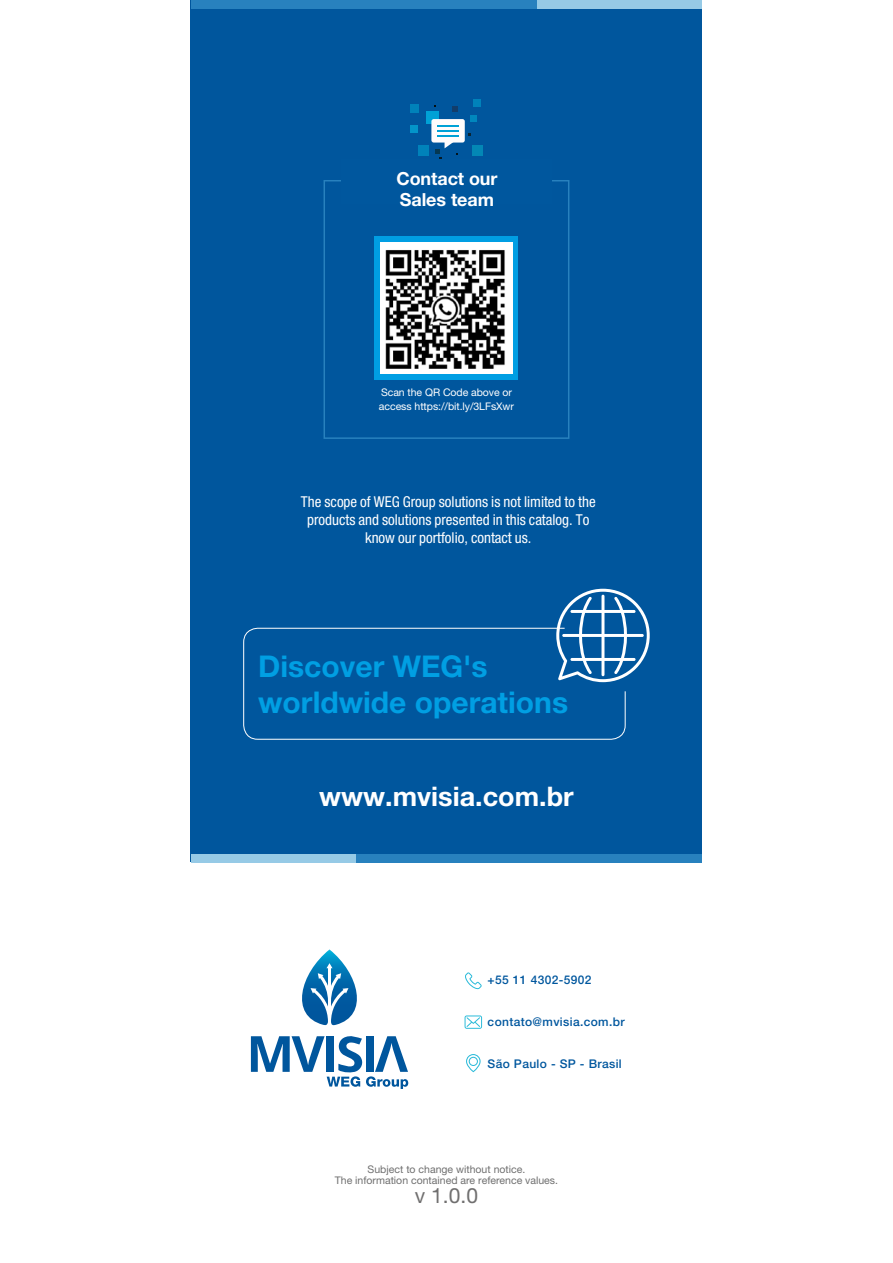
<style>
.page{position:relative;width:893px;height:1263px;background:#fff}
.page>*{position:absolute;margin:0;border:0;box-sizing:border-box;transform-origin:0 0}
.t1{font:700 30px/36px "Helvetica Neue LT Pro";color:#009fe3}
.t2{font:700 27px "Helvetica Neue LT Pro";color:#fff}
.t3{font:21px "Helvetica Neue LT Pro";color:#706f6f}
.t4{font:700 18px/21.6px "Helvetica Neue LT Pro";letter-spacing:-.005em;color:#fff}
.t5{font:condensed 15px/18px "Helvetica Neue LT Pro";color:#fff;text-align:center}
.t6{font:500 12px "Helvetica Neue LT Pro";letter-spacing:.03em;color:#00579e}
.t7{font:10.5px/11.2px "Helvetica Neue LT Pro";color:#6f6f6f;text-align:center}
.t8{font:10.5px/13.4px "Helvetica Neue LT Pro";letter-spacing:-.005em;color:#fff}
</style>
<div class="page">
<div style="left:191px;top:0;width:511px;height:861px;background:#00569d"></div>
<div style="left:191px;top:0;width:346px;height:9px;background:#2881be"></div>
<div style="left:537px;top:0;width:165px;height:9px;background:#96cae6"></div>
<div style="left:355px;top:854px;width:347px;height:8px;background:#2881be"></div>
<div style="left:191px;top:854px;width:164px;height:8px;background:#96cae6"></div>
<svg style="left:243px;top:589px;width:407px;height:151px"></svg>
<svg style="left:302px;top:949px;width:55px;height:77px"></svg>
<svg style="left:251px;top:1036px;width:157px;height:53px"></svg>
<svg style="left:465px;top:972px;width:17px;height:17px"></svg>
<svg style="left:466px;top:1054px;width:15px;height:18px"></svg>
<svg style="left:465px;top:1015px;width:17px;height:14px"></svg>
<div style="left:410px;top:104px;width:9px;height:9px;background:#0082ba"></div>
<div style="left:474px;top:99px;width:7px;height:7px;background:#0082ba"></div>
<svg style="left:452px;top:106px;width:5px;height:6px"></svg>
<div style="left:426px;top:112px;width:13px;height:12px;background:#00a1d6"></div>
<div style="left:410px;top:125px;width:8px;height:8px;background:#0394c9"></div>
<svg style="left:470px;top:115px;width:6px;height:6px"></svg>
<div style="left:419px;top:145px;width:10px;height:11px;background:#0082ba"></div>
<div style="left:473px;top:145px;width:10px;height:10px;background:#0387b5"></div>
<div style="left:431px;top:119px;width:34px;height:24px;background:#fffcfc;border-radius:2px"></div>
<hr style="left:437px;top:125px;width:22px;height:2px;background:#00a1d6">
<svg style="left:435px;top:131px;width:24px;height:28px"></svg>
<svg style="left:375px;top:236px;width:143px;height:144px;background:#25ace7"></svg>
<img style="left:381px;top:243px;width:131px;height:130px">
<div style="left:323px;top:180px;width:246px;height:259px;border:2px solid #2881be"></div>
<div style="left:341px;top:159px;width:211px;height:45px;background:#00579e"></div>
<p class="t4" style="left:396px;top:167px;width:103px">Contact our<br>Sales team</p>
<p class="t8" style="left:379px;top:386px;width:137px">Scan the QR Code above or access https://bit.ly/3LFsXwr</p>
<p class="t5" style="left:301px;top:493px;width:296px">The scope of WEG Group solutions is not limited to the products and solutions presented in this catalog. To know our portfolio, contact us.</p>
<h1 class="t1" style="left:258px;top:647px;width:311px">Discover WEG's worldwide operations</h1>
<h2 class="t2" style="left:319px;top:780px;width:256px">www.mvisia.com.br</h2>
<p class="t6" style="left:488px;top:973px;width:106px">+55 11 4302-5902</p>
<p class="t6" style="left:488px;top:1015px;width:139px">contato@mvisia.com.br</p>
<p class="t6" style="left:488px;top:1057px;width:136px">São Paulo - SP - Brasil</p>
<p class="t7" style="left:335px;top:1163px;width:225px">Subject to change without notice.<br>The information contained are reference values.</p>
<h3 class="t3" style="left:415px;top:1183px;width:65px">v 1.0.0</h3>
</div>
